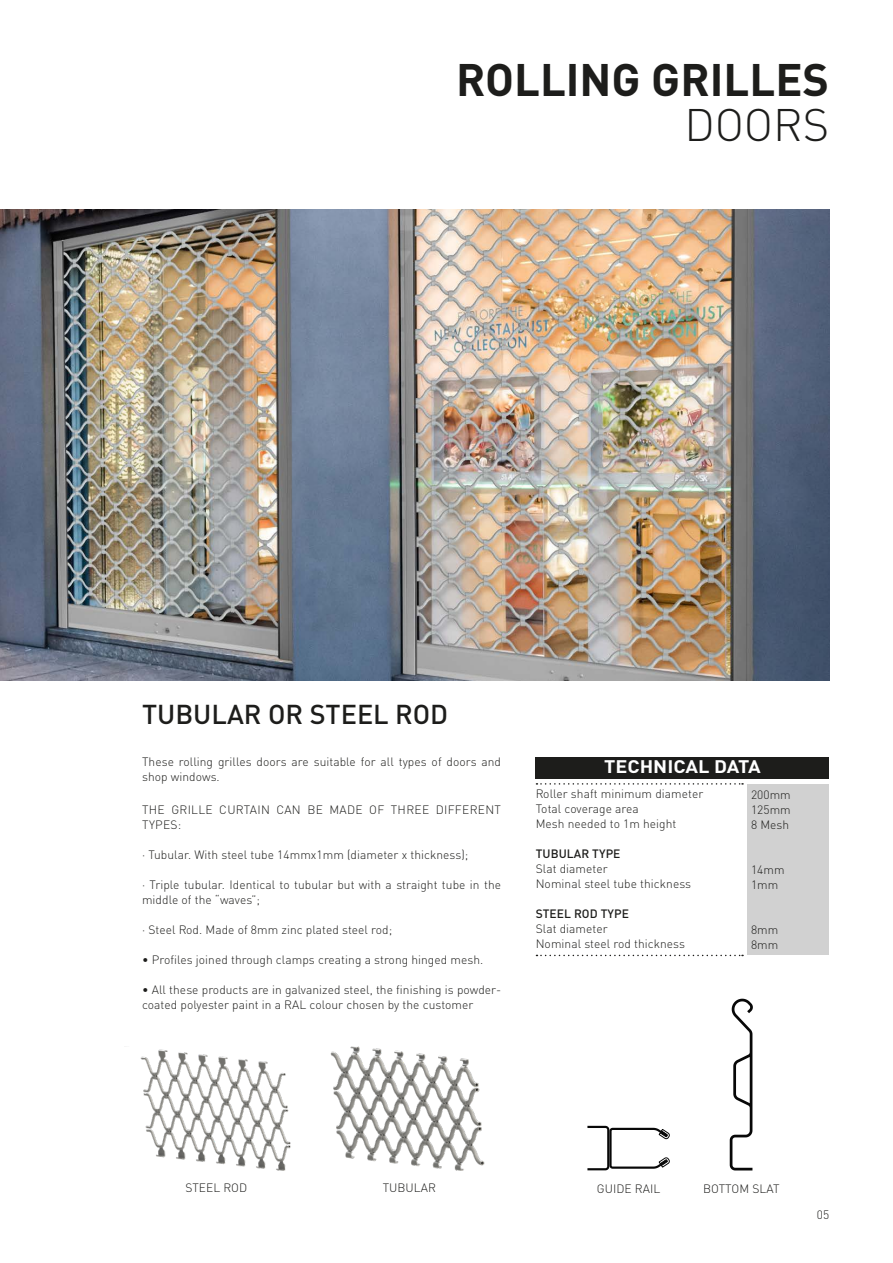
<style>
.page{position:relative;width:893px;height:1263px;background:#fff}
.page>*{position:absolute;margin:0;border:0;box-sizing:border-box;transform-origin:0 0}
.t1{font:700 45px "DIN Pro";color:#1d1d1b}
.t2{font:300 45px "DIN Pro";color:#1d1d1b}
.t3{font:500 27px "DIN Pro";color:#1d1d1b}
.t4{font:700 18px "DIN Pro";color:#fff;scale:1.1 1}
.t5{font:300 12px/15px "DIN Pro";letter-spacing:.005em;color:#1d1d1b}
.t6{font:300 12px/15px "DIN Pro";letter-spacing:.025em;color:#1d1d1b}
.t7{font:500 12px "DIN Pro";letter-spacing:.005em;color:#1d1d1b}
</style>
<div class="page">
<svg style="left:730px;top:999px;width:23px;height:171px"></svg>
<svg style="left:587px;top:1126px;width:83px;height:44px"></svg>
<img style="left:330px;top:1046px;width:155px;height:124px">
<img style="left:140px;top:1049px;width:151px;height:121px">
<img style="left:0;top:210px;width:829px;height:470px">
<svg style="left:536px;top:783px;width:207px;height:2px"></svg>
<svg style="left:536px;top:955px;width:207px;height:1px"></svg>
<div style="left:747px;top:784px;width:82px;height:171px;background:#d1d1d1"></div>
<div style="left:536px;top:757px;width:293px;height:22px;background:#1d1d1b"></div>
<h1 class="t1" style="left:456px;top:42px;width:375px">ROLLING GRILLES</h1>
<h1 class="t2" style="left:684px;top:90px;width:146px">DOORS</h1>
<h2 class="t3" style="left:142px;top:692px;width:308px">TUBULAR OR STEEL ROD</h2>
<p class="t5" style="left:142px;top:753px;width:361px">These rolling grilles doors are suitable for all types of doors and shop windows.</p>
<p class="t6" style="left:142px;top:801px;width:360px">THE GRILLE CURTAIN CAN BE MADE OF THREE DIFFERENT<br>TYPES:</p>
<p class="t5" style="left:142px;top:846px;width:328px">· Tubular. With steel tube 14mmx1mm (diameter x thickness);</p>
<p class="t5" style="left:142px;top:876px;width:360px">· Triple tubular. Identical to tubular but with a straight tube in the middle of the “waves”;</p>
<p class="t5" style="left:142px;top:921px;width:252px">· Steel Rod. Made of 8mm zinc plated steel rod;</p>
<p class="t5" style="left:142px;top:951px;width:343px">• Profiles joined through clamps creating a strong hinged mesh.</p>
<p class="t5" style="left:142px;top:981px;width:361px">• All these products are in galvanized steel, the finishing is powder&shy;coated polyester paint in a RAL colour chosen by the customer</p>
<h3 class="t4" style="left:604px;top:752px;width:144px">TECHNICAL DATA</h3>
<p class="t5" style="left:751px;top:786px;width:41px;text-align:justify">200mm 125mm 8 Mesh</p>
<p class="t5" style="left:751px;top:861px;width:35px">14mm<br>1mm</p>
<p class="t5" style="left:751px;top:921px;width:29px">8mm<br>8mm</p>
<p class="t5" style="left:536px;top:785px;width:169px">Roller shaft minimum diameter<br>Total coverage area<br>Mesh needed to 1m height</p>
<p class="t7" style="left:536px;top:844px;width:86px">TUBULAR TYPE</p>
<p class="t5" style="left:536px;top:860px;width:157px">Slat diameter<br>Nominal steel tube thickness</p>
<p class="t7" style="left:536px;top:904px;width:95px">STEEL ROD TYPE</p>
<p class="t5" style="left:536px;top:920px;width:151px">Slat diameter<br>Nominal steel rod thickness</p>
<p class="t5" style="left:185px;top:1179px;width:63px">STEEL ROD</p>
<p class="t5" style="left:383px;top:1179px;width:55px">TUBULAR</p>
<p class="t5" style="left:597px;top:1180px;width:65px">GUIDE RAIL</p>
<p class="t5" style="left:703px;top:1180px;width:78px">BOTTOM SLAT</p>
<p class="t5" style="left:817px;top:1206px;width:14px">05</p>
</div>
